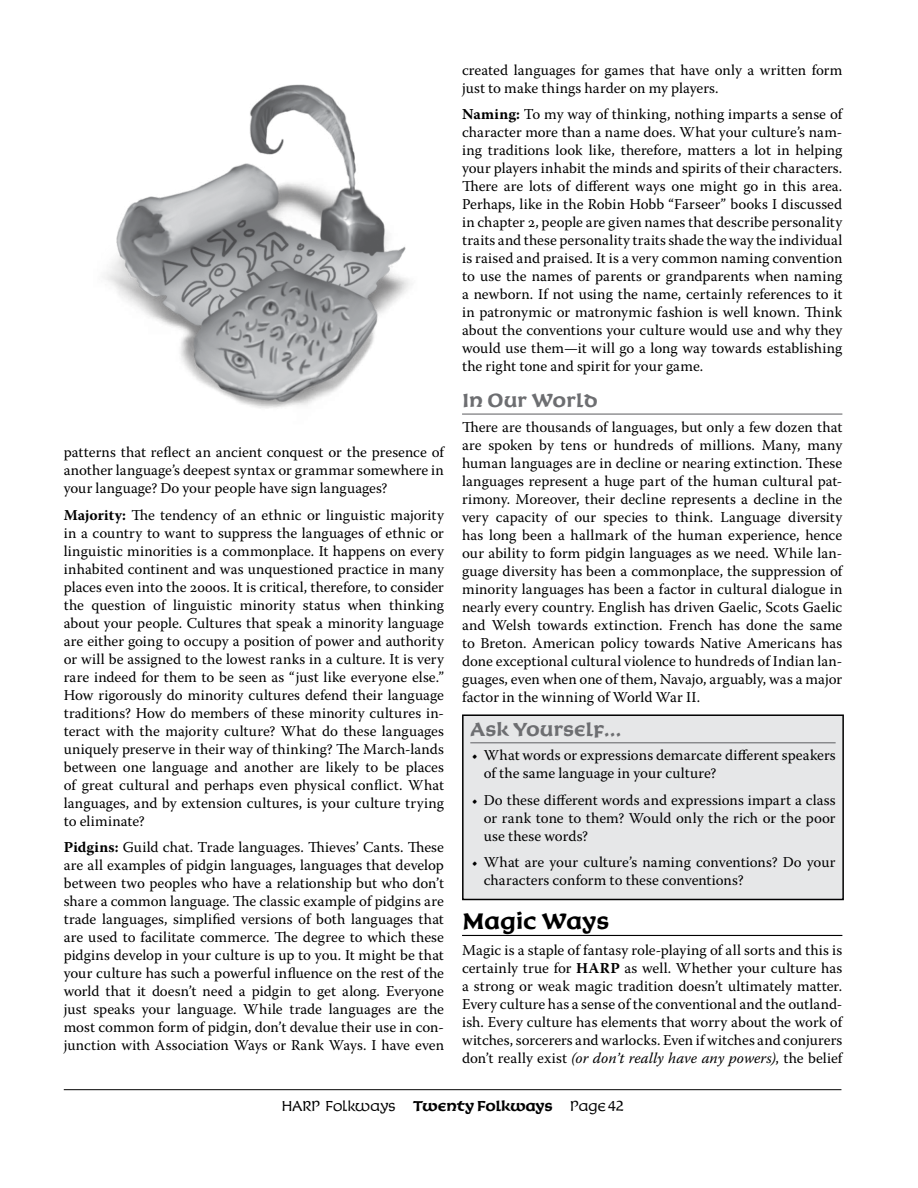
<style>
.page{position:relative;width:918px;height:1188px;background:#fff}
.page>*{position:absolute;margin:0;border:0;box-sizing:border-box;transform-origin:0 0}
.t1{font:700 25.5px "Korigan ITC";letter-spacing:-.01em;color:#000}
.t2{font:700 21.75px "Korigan ITC";letter-spacing:-.01em;color:#6d6e71}
.t3{font:300 16.5px "Korigan ITC";letter-spacing:-.02em;color:#000}
.t4{font:15px/18px "Warnock Pro";letter-spacing:.005em;color:#000;text-align:justify}
.s1{font-weight:700}
.s2{font-style:italic}
</style>
<div class="page">
<hr style="left:462px;top:414px;width:380px;height:1px;background:#6d6e71">
<hr style="left:462px;top:935px;width:380px;height:1px;background:#000">
<img style="left:104px;top:84px;width:306px;height:324px">
<div style="left:463px;top:715px;width:380px;height:184px;background:#e6e7e8"></div>
<hr style="left:470px;top:742px;width:366px;height:1px;background:#6d6e71">
<div style="left:462px;top:714px;width:382px;height:186px;border:2px solid #000"></div>
<hr style="left:64px;top:1089px;width:777px;height:1px;background:#000">
<p class="t4" style="left:64px;top:443px;width:382px">patterns that reflect an ancient conquest or the presence of another language’s deepest syntax or grammar somewhere in your language? Do your people have sign languages?</p>
<p class="t4" style="left:64px;top:505px;width:382px"><span class="s1">Majority:</span> The tendency of an ethnic or linguistic majority in a country to want to suppress the languages of ethnic or linguistic minorities is a commonplace. It happens on every inhabited continent and was unquestioned practice in many places even into the 2000s. It is critical, therefore, to consider the question of linguistic minority status when thinking about your people. Cultures that speak a minority language are either going to occupy a position of power and authority or will be assigned to the lowest ranks in a culture. It is very rare indeed for them to be seen as “just like everyone else.” How rigorously do minority cultures defend their language traditions? How do members of these minority cultures in&shy;teract with the majority culture? What do these languages uniquely preserve in their way of thinking? The March-lands between one language and another are likely to be places of great cultural and perhaps even physical conflict. What languages, and by extension cultures, is your culture trying to eliminate?</p>
<p class="t4" style="left:64px;top:838px;width:382px"><span class="s1">Pidgins:</span> Guild chat. Trade languages. Thieves’ Cants. These are all examples of pidgin languages, languages that develop between two peoples who have a relationship but who don’t share a common language. The classic example of pidgins are trade languages, simplified versions of both languages that are used to facilitate commerce. The degree to which these pidgins develop in your culture is up to you. It might be that your culture has such a powerful influence on the rest of the world that it doesn’t need a pidgin to get along. Everyone just speaks your language. While trade languages are the most common form of pidgin, don’t devalue their use in con&shy;junction with Association Ways or Rank Ways. I have even</p>
<p class="t4" style="left:462px;top:61px;width:382px">created languages for games that have only a written form just to make things harder on my players.</p>
<p class="t4" style="left:462px;top:105px;width:382px"><span class="s1">Naming:</span> To my way of thinking, nothing imparts a sense of character more than a name does. What your culture’s nam&shy;ing traditions look like, therefore, matters a lot in helping your players inhabit the minds and spirits of their characters.<br>There are lots of different ways one might go in this area.<br>Perhaps, like in the Robin Hobb “Farseer” books I discussed in chapter 2, people are given names that describe personality traits and these personality traits shade the way the individual is raised and praised. It is a very common naming convention to use the names of parents or grandparents when naming a newborn. If not using the name, certainly references to it in patronymic or matronymic fashion is well known. Think about the conventions your culture would use and why they would use them—it will go a long way towards establishing the right tone and spirit for your game.</p>
<h2 class="t2" style="left:462px;top:389px;width:137px">In Our World</h2>
<p class="t4" style="left:462px;top:417px;width:382px">There are thousands of languages, but only a few dozen that are spoken by tens or hundreds of millions. Many, many human languages are in decline or nearing extinction. These languages represent a huge part of the human cultural pat&shy;rimony. Moreover, their decline represents a decline in the very capacity of our species to think. Language diversity has long been a hallmark of the human experience, hence our ability to form pidgin languages as we need. While lan&shy;guage diversity has been a commonplace, the suppression of minority languages has been a factor in cultural dialogue in nearly every country. English has driven Gaelic, Scots Gaelic and Welsh towards extinction. French has done the same to Breton. American policy towards Native Americans has done exceptional cultural violence to hundreds of Indian lan&shy;guages, even when one of them, Navajo, arguably, was a major factor in the winning of World War II.</p>
<h2 class="t2" style="left:470px;top:717px;width:153px">Ask Yourself…</h2>
<p class="t4" style="left:484px;top:746px;width:353px;text-indent:-12px">• What words or expressions demarcate different speakers of the same language in your culture?</p>
<p class="t4" style="left:484px;top:791px;width:353px;text-indent:-12px">• Do these different words and expressions impart a class or rank tone to them? Would only the rich or the poor use these words?</p>
<p class="t4" style="left:484px;top:853px;width:353px;text-indent:-12px">• What are your culture’s naming conventions? Do your characters conform to these conventions?</p>
<h1 class="t1" style="left:462px;top:907px;width:148px">Magic Ways</h1>
<p class="t4" style="left:462px;top:941px;width:382px">Magic is a staple of fantasy role-playing of all sorts and this is certainly true for <span class="s1">HARP</span> as well. Whether your culture has a strong or weak magic tradition doesn’t ultimately matter.<br>Every culture has a sense of the conventional and the outland&shy;ish. Every culture has elements that worry about the work of witches, sorcerers and warlocks. Even if witches and conjurers don’t really exist <span class="s2">(or don’t really have any powers)</span>, the belief</p>
<p class="t3" style="left:282px;top:1097px;width:343px">HARP Folkways <span class="s1">Twenty Folkways</span> Page 42</p>
</div>
